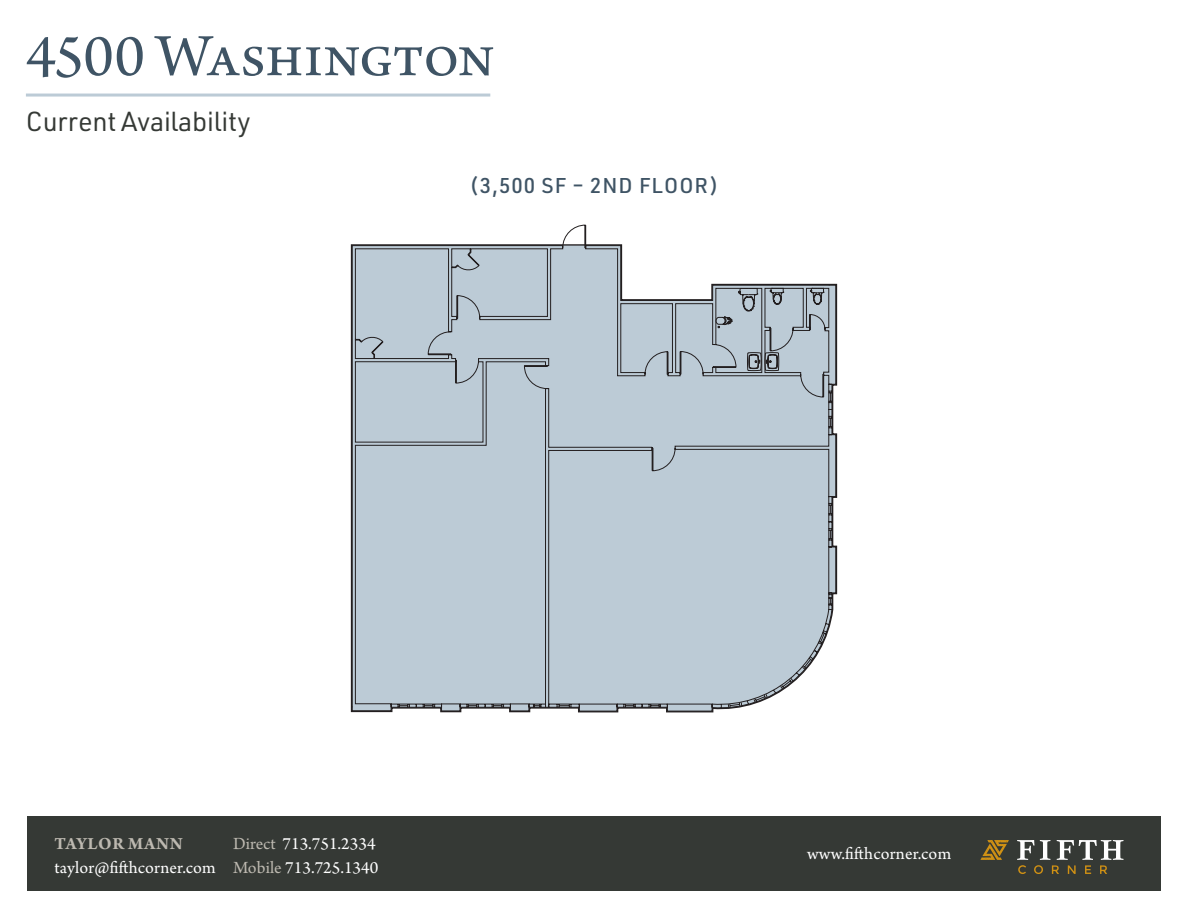
<style>
.page{position:relative;width:1188px;height:918px;background:#fff}
.page>*{position:absolute;margin:0;border:0;box-sizing:border-box;transform-origin:0 0}
.t1{font:63px "Arno Pro";letter-spacing:-.01em;color:#3f5465}
.t2{font:27px "URWDIN";letter-spacing:-.01em;color:#353935}
.t3{font:500 21px "URWDIN";letter-spacing:.05em;color:#3f5465}
.t4{font:18px "Arno Pro";color:#fff}
.t5{font:700 18px "Arno Pro";letter-spacing:.035em;color:#bdb9b0}
.s1{color:#bdb9b0}
</style>
<div class="page">
<div style="left:27px;top:817px;width:1134px;height:74px;background:#353935"></div>
<svg style="left:1017px;top:840px;width:106px;height:34px"></svg>
<svg style="left:980px;top:840px;width:29px;height:20px"></svg>
<hr style="left:26px;top:94px;width:464px;height:3px;background:#bccbd6">
<svg style="left:352px;top:225px;width:484px;height:487px;background:#bdc9d3"></svg>
<svg style="left:715px;top:287px;width:109px;height:421px;background:#b7c4ce"></svg>
<p class="t1" style="left:26px;top:20px;width:470px">4500 Washington</p>
<p class="t2" style="left:26px;top:104px;width:226px">Current Availability</p>
<p class="t3" style="left:469px;top:172px;width:251px">(3,500 SF – 2ND FLOOR)</p>
<p class="t5" style="left:55px;top:833px;width:129px">TAYLOR MANN</p>
<p class="t4" style="left:233px;top:833px;width:144px"><span class="s1">Direct</span> 713.751.2334</p>
<p class="t4" style="left:55px;top:857px;width:325px">taylor@fifthcorner.com <span class="s1">Mobile</span> 713.725.1340</p>
<p class="t4" style="left:807px;top:843px;width:146px">www.fifthcorner.com</p>
</div>
